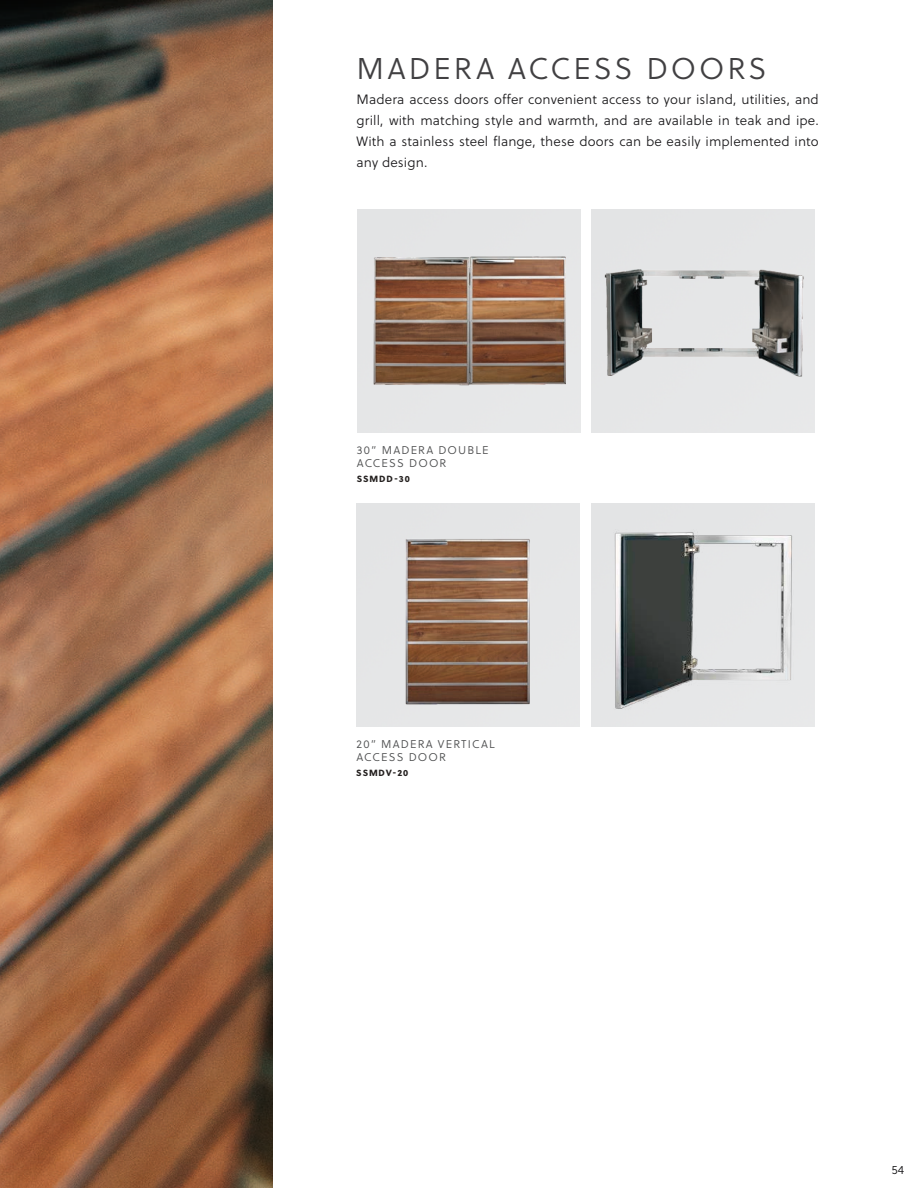
<style>
.page{position:relative;width:918px;height:1188px;background:#fff}
.page>*{position:absolute;margin:0;border:0;box-sizing:border-box;transform-origin:0 0}
.t1{font:30px "Soleil Lt";letter-spacing:.095em;color:#414042}
.t2{font:13.5px/21px "Soleil Lt";letter-spacing:.01em;color:#181719;text-align:justify}
.t3{font:12px "Soleil Lt";color:#181719}
.t4{font:11.25px/13.5px "Soleil Lt";letter-spacing:.1em;color:#4b4c4d}
.t5{font:9px "Soleil Xb";letter-spacing:.1em;color:#24201f}
</style>
<div class="page">
<div style="left:357px;top:209px;width:223px;height:223px;background:#e5e6e7"></div>
<img style="left:397px;top:531px;width:141px;height:181px">
<img style="left:372px;top:256px;width:193px;height:129px">
<img style="left:598px;top:214px;width:213px;height:213px">
<img style="left:579px;top:519px;width:227px;height:208px">
<img style="left:0;top:0;width:273px;height:1188px">
<h1 class="t1" style="left:357px;top:47px;width:412px">MADERA ACCESS DOORS</h1>
<p class="t2" style="left:357px;top:88px;width:464px">Madera access doors offer convenient access to your island, utilities, and grill, with matching style and warmth, and are available in teak and ipe.<br>With a stainless steel flange, these doors can be easily implemented into any design.</p>
<p class="t4" style="left:357px;top:443px;width:133px">30” MADERA DOUBLE<br>ACCESS DOOR</p>
<p class="t5" style="left:357px;top:472px;width:54px">SSMDD-30</p>
<p class="t4" style="left:357px;top:737px;width:140px">20” MADERA VERTICAL<br>ACCESS DOOR</p>
<p class="t5" style="left:356px;top:766px;width:54px">SSMDV-20</p>
<p class="t3" style="left:892px;top:1162px;width:14px">54</p>
</div>
